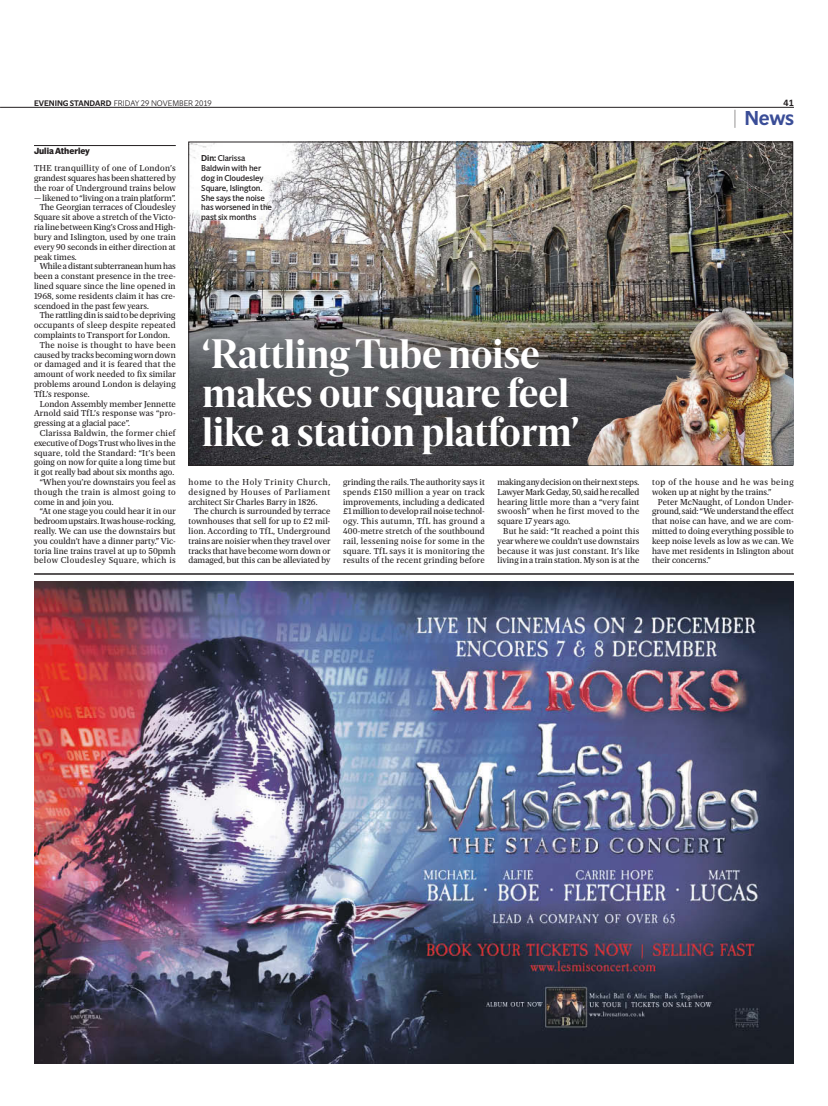
<style>
.page{position:relative;width:828px;height:1106px;background:#fff}
.page>*{position:absolute;margin:0;border:0;box-sizing:border-box;transform-origin:0 0}
.t1{font:800 41px/39.2px "Standard Display";letter-spacing:-.005em;color:#fff}
.t2{font:500 20px "Standard Sans";color:#3a4d97}
.t3{font:500 9px "Standard Sans";color:#231f20}
.t4{font:700 8.8px "Standard Sans";color:#231f20}
.t5{font:8.5px/9.8px "Standard Text";color:#231f20;text-align:justify}
.t6{font:8.5px/9.8px "Standard Sans";letter-spacing:-.01em;color:#231f20}
.t7{font:8.5px "Standard Text";letter-spacing:.03em;color:#231f20}
.t8{font:8.5px/9.8px "Standard Text";letter-spacing:.025em;color:#231f20}
.t9{font:8.5px "Standard Text";letter-spacing:-.02em;color:#231f20}
.t10{font:8.5px "Standard Text";letter-spacing:.02em;color:#231f20}
.t11{font:8.5px "Standard Text";letter-spacing:.045em;color:#231f20}
.t12{font:8.5px "Standard Text";letter-spacing:.05em;color:#231f20}
.t13{font:8.5px "Standard Text";letter-spacing:.035em;color:#231f20}
.t14{font:300 8px "Standard Sans";color:#231f20}
.s1{font-weight:500}
.s2{font-weight:100;font-size:18.2px;color:#231f20}
</style>
<div class="page">
<hr style="left:0;top:107px;width:794px;height:1px;background:#231f20">
<img style="left:191px;top:144px;width:600px;height:319px">
<hr style="left:34px;top:573px;width:760px;height:1px;background:#231f20">
<hr style="left:34px;top:145px;width:142px;height:1px;background:#231f20">
<img style="left:659px;top:310px;width:63px;height:92px">
<img style="left:34px;top:581px;width:760px;height:482px">
<p class="t14" style="left:34px;top:98px;width:179px"><span class="s1">EVENING STANDARD</span> FRIDAY 29 NOVEMBER 2019</p>
<p class="t3" style="left:783px;top:97px;width:12px">41</p>
<p class="t4" style="left:34px;top:145px;width:57px">Julia Atherley</p>
<p class="t5" style="left:34px;top:163px;width:143px">THE tranquillity of one of London’s grandest squares has been shattered by the roar of Underground trains below</p>
<p class="t5" style="left:34px;top:193px;width:143px">— likened to “living on a train platform”.</p>
<p class="t5" style="left:40px;top:203px;width:138px">The Georgian terraces of Cloudesley</p>
<p class="t5" style="left:34px;top:212px;width:143px">Square sit above a stretch of the Victo-</p>
<p class="t5" style="left:34px;top:222px;width:143px">ria line between King’s Cross and High-</p>
<p class="t5" style="left:34px;top:232px;width:143px">bury and Islington, used by one train</p>
<p class="t5" style="left:34px;top:242px;width:143px">every 90 seconds in either direction at</p>
<p class="t5" style="left:34px;top:252px;width:44px">peak times.</p>
<p class="t5" style="left:40px;top:261px;width:137px">While a distant subterranean hum has</p>
<p class="t5" style="left:34px;top:271px;width:143px">been a constant presence in the tree-</p>
<p class="t5" style="left:34px;top:281px;width:143px">lined square since the line opened in</p>
<p class="t5" style="left:34px;top:291px;width:143px">1968, some residents claim it has cre-</p>
<p class="t5" style="left:34px;top:301px;width:116px">scendoed in the past few years.</p>
<p class="t5" style="left:40px;top:310px;width:138px">The rattling din is said to be depriving</p>
<p class="t8" style="left:34px;top:320px;width:143px">occupants of sleep despite repeated</p>
<p class="t5" style="left:34px;top:330px;width:137px">complaints to Transport for London.</p>
<p class="t13" style="left:40px;top:340px;width:138px">The noise is thought to have been</p>
<p class="t5" style="left:34px;top:350px;width:143px">caused by tracks becoming worn down</p>
<p class="t7" style="left:34px;top:359px;width:143px">or damaged and it is feared that the</p>
<p class="t5" style="left:34px;top:369px;width:143px">amount of work needed to fix similar</p>
<p class="t5" style="left:34px;top:379px;width:143px">problems around London is delaying</p>
<p class="t5" style="left:34px;top:389px;width:57px">TfL’s response.</p>
<p class="t5" style="left:40px;top:399px;width:138px">London Assembly member Jennette</p>
<p class="t10" style="left:34px;top:408px;width:143px">Arnold said TfL’s response was “pro-</p>
<p class="t5" style="left:34px;top:418px;width:97px">gressing at a glacial pace”.</p>
<p class="t7" style="left:40px;top:428px;width:137px">Clarissa Baldwin, the former chief</p>
<p class="t5" style="left:34px;top:438px;width:143px">executive of Dogs Trust who lives in the</p>
<p class="t7" style="left:34px;top:447px;width:143px">square, told the Standard: “It’s been</p>
<p class="t5" style="left:34px;top:457px;width:143px">going on now for quite a long time but</p>
<p class="t5" style="left:34px;top:467px;width:142px">it got really bad about six months ago.</p>
<p class="t5" style="left:40px;top:477px;width:138px">“When you’re downstairs you feel as</p>
<p class="t11" style="left:34px;top:487px;width:143px">though the train is almost going to</p>
<p class="t5" style="left:34px;top:497px;width:81px">come in and join you.</p>
<p class="t5" style="left:40px;top:506px;width:138px">“At one stage you could hear it in our</p>
<p class="t9" style="left:34px;top:516px;width:143px">bedroom upstairs. It was house-rocking,</p>
<p class="t5" style="left:34px;top:526px;width:143px">really. We can use the downstairs but</p>
<p class="t5" style="left:34px;top:536px;width:143px">you couldn’t have a dinner party.” Vic-</p>
<p class="t5" style="left:34px;top:546px;width:143px">toria line trains travel at up to 50pmh</p>
<p class="t12" style="left:34px;top:555px;width:143px">below Cloudesley Square, which is</p>
<p class="t6" style="left:201px;top:153px;width:72px"><span class="s1">Din:</span> Clarissa<br>Baldwin with her dog in Cloudesley<br>Square, Islington.<br>She says the noise has worsened in the past six months</p>
<h1 class="t1" style="left:202px;top:334px;width:379px">‘Rattling Tube noise makes our square feel like a station platform’</h1>
<p class="t5" style="left:189px;top:477px;width:143px">home to the Holy Trinity Church, designed by Houses of Parliament architect Sir Charles Barry in 1826.</p>
<p class="t5" style="left:189px;top:506px;width:143px;text-indent:6px">The church is surrounded by terrace townhouses that sell for up to £2 mil&shy;lion. According to TfL, Underground trains are noisier when they travel over tracks that have become worn down or damaged, but this can be alleviated by</p>
<p class="t5" style="left:343px;top:477px;width:143px">grinding the rails. The authority says it spends £150 million a year on track improvements, including a dedicated £1 million to develop rail noise technol&shy;ogy. This autumn, TfL has ground a 400-metre stretch of the southbound rail, lessening noise for some in the square. TfL says it is monitoring the results of the recent grinding before</p>
<p class="t5" style="left:497px;top:477px;width:143px">making any decision on their next steps.<br>Lawyer Mark Geday, 50, said he recalled hearing little more than a “very faint swoosh” when he first moved to the square 17 years ago.</p>
<p class="t5" style="left:497px;top:526px;width:143px;text-indent:6px">But he said: “It reached a point this year where we couldn’t use downstairs because it was just constant. It’s like living in a train station. My son is at the</p>
<h2 class="t2" style="left:733px;top:105px;width:62px"><span class="s2">|</span> News</h2>
<p class="t8" style="left:652px;top:477px;width:143px">top of the house and he was being woken up at night by the trains.”</p>
<p class="t5" style="left:652px;top:497px;width:143px;text-indent:6px">Peter McNaught, of London Under&shy;ground, said: “We understand the effect that noise can have, and we are com&shy;mitted to doing everything possible to keep noise levels as low as we can. We have met residents in Islington about their concerns.”</p>
</div>
